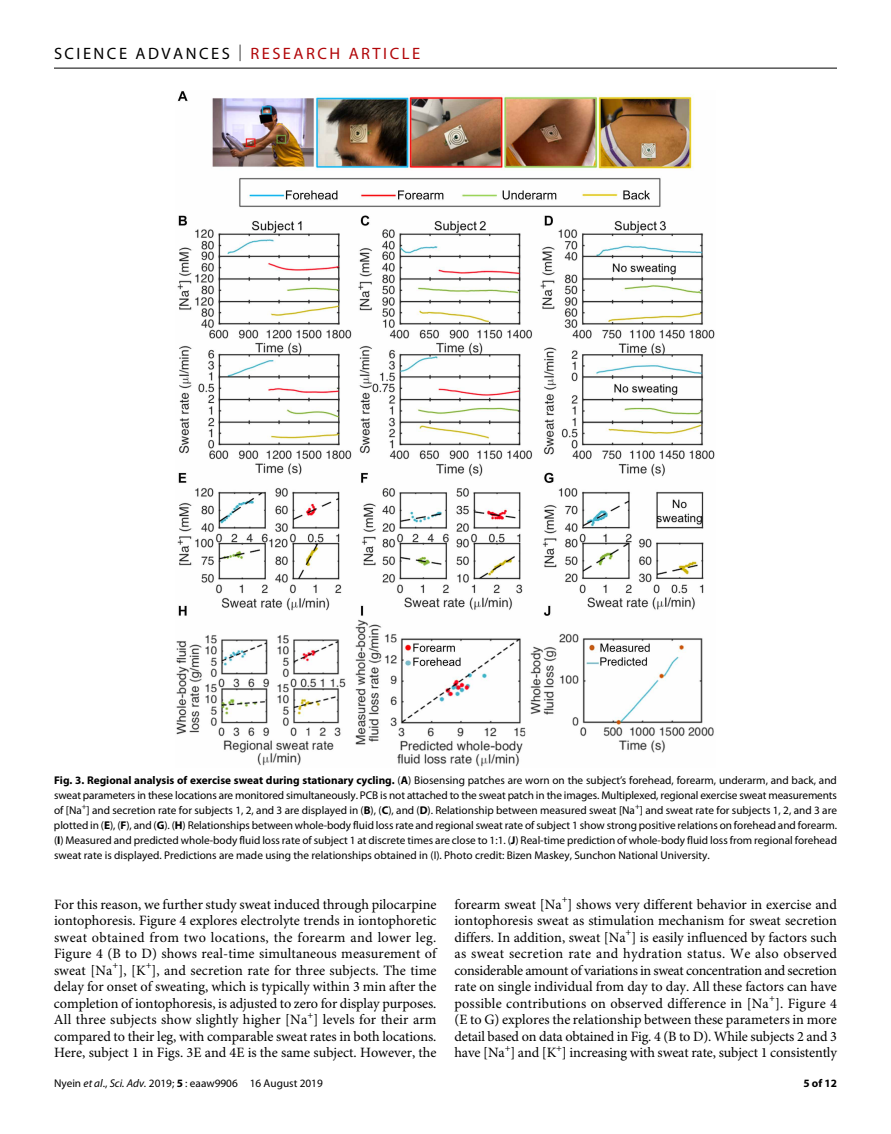
<style>
.page{position:relative;width:891px;height:1134px;background:#fff}
.page>*{position:absolute;margin:0;border:0;box-sizing:border-box;transform-origin:0 0}
.t1{font:16.5px "Myriad Pro";letter-spacing:.15em;color:#000}
.t2{font:14.25px/16.5px "Minion Pro";letter-spacing:-.005em;color:#000;text-align:justify}
.t3{font:11.25px/15px "Myriad Pro";color:#000;text-align:justify}
.t4{font:700 11.25px "Myriad Pro";color:#000}
.s1{font-weight:300}
.s2{color:#b10508}
.s3{font-weight:700}
.s4{font-style:italic}
</style>
<div class="page">
<hr style="left:54px;top:68px;width:783px;height:1px;background:#000">
<img style="left:176px;top:91px;width:539px;height:676px">
<p class="t1" style="left:54px;top:40px;width:368px">SCIENCE ADVANCES <span class="s1">|</span> <span class="s2">RESEARCH ARTICLE</span></p>
<p class="t3" style="left:54px;top:773px;width:785px"><span class="s3">Fig. 3. Regional analysis of exercise sweat during stationary cycling.</span> (<span class="s3">A</span>) Biosensing patches are worn on the subject’s forehead, forearm, underarm, and back, and sweat parameters in these locations are monitored simultaneously. PCB is not attached to the sweat patch in the images. Multiplexed, regional exercise sweat measurements of [Na<sup>+</sup>] and secretion rate for subjects 1, 2, and 3 are displayed in (<span class="s3">B</span>), (<span class="s3">C</span>), and (<span class="s3">D</span>). Relationship between measured sweat [Na<sup>+</sup>] and sweat rate for subjects 1, 2, and 3 are plotted in (<span class="s3">E</span>), (<span class="s3">F</span>), and (<span class="s3">G</span>). (<span class="s3">H</span>) Relationships between whole-body fluid loss rate and regional sweat rate of subject 1 show strong positive relations on forehead and forearm. (<span class="s3">I</span>) Measured and predicted whole-body fluid loss rate of subject 1 at discrete times are close to 1:1. (<span class="s3">J</span>) Real-time prediction of whole-body fluid loss from regional forehead sweat rate is displayed. Predictions are made using the relationships obtained in (I). Photo credit: Bizen Maskey, Sunchon National University.</p>
<p class="t2" style="left:54px;top:897px;width:384px">For this reason, we further study sweat induced through pilocarpine iontophoresis. Figure 4 explores electrolyte trends in iontophoretic sweat obtained from two locations, the forearm and lower leg.<br>Figure 4 (B to D) shows real-time simultaneous measurement of sweat [Na<sup>+</sup>], [K<sup>+</sup>], and secretion rate for three subjects. The time delay for onset of sweating, which is typically within 3 min after the completion of iontophoresis, is adjusted to zero for display purposes.<br>All three subjects show slightly higher [Na<sup>+</sup>] levels for their arm compared to their leg, with comparable sweat rates in both locations.<br>Here, subject 1 in Figs. 3E and 4E is the same subject. However, the</p>
<p class="t2" style="left:454px;top:897px;width:384px">forearm sweat [Na<sup>+</sup>] shows very different behavior in exercise and iontophoresis sweat as stimulation mechanism for sweat secretion differs. In addition, sweat [Na<sup>+</sup>] is easily influenced by factors such as sweat secretion rate and hydration status. We also observed considerable amount of variations in sweat concentration and secretion rate on single individual from day to day. All these factors can have possible contributions on observed difference in [Na<sup>+</sup>]. Figure 4 (E to G) explores the relationship between these parameters in more detail based on data obtained in Fig. 4 (B to D). While subjects 2 and 3 have [Na<sup>+</sup>] and [K<sup>+</sup>] increasing with sweat rate, subject 1 consistently</p>
<p class="t3" style="left:54px;top:1076px;width:270px">Nyein <span class="s4">et al</span>., <span class="s4">Sci. Adv.</span> 2019; <span class="s3">5</span> : eaaw9906 16 August 2019</p>
<p class="t4" style="left:803px;top:1074px;width:35px">5 of 12</p>
</div>
